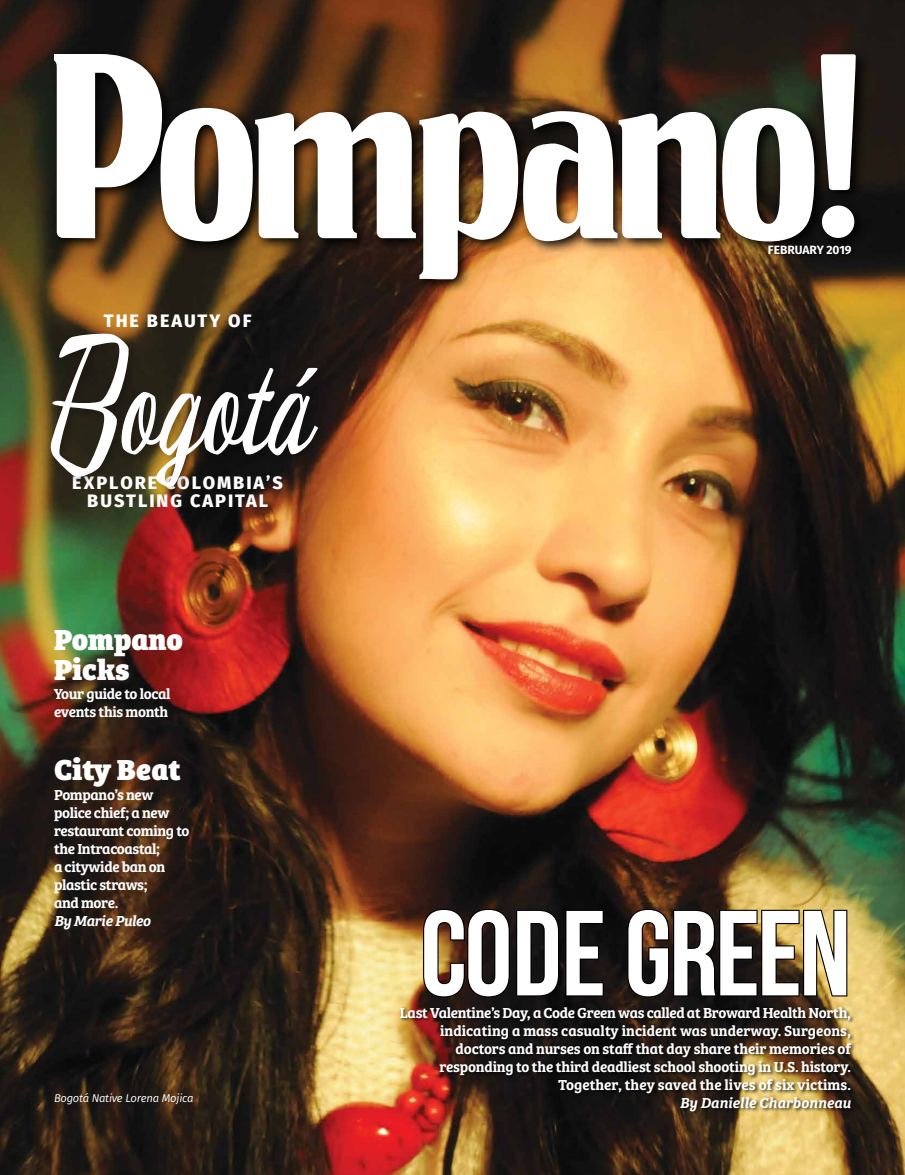
<style>
.page{position:relative;width:905px;height:1175px;background:#fff}
.page>*{position:absolute;margin:0;border:0;box-sizing:border-box;transform-origin:0 0}
.t1{font:168px "Kon Tiki Lounge JF";color:#fff}
.t2{font:120.6px "Bebas Neue";letter-spacing:-.02em;color:#fff}
.t3{font:30px/30px "Bree Serif Eb";color:#fff}
.t4{font:800 18px/18px "Fira Sans";letter-spacing:.11em;color:#fff;text-align:center}
.t5{font:15px/18px "Bree Serif Sb";letter-spacing:-.025em;color:#fff}
.t6{font:italic 15px "Bree Serif Sb";letter-spacing:-.005em;color:#fff}
.t7{font:italic 15px "Bree Serif Sb";letter-spacing:-.03em;color:#fff}
.t8{font:700 12px "Fira Sans";letter-spacing:-.005em;color:#fff}
.t9{font:italic 11.25px "Fira Sans";letter-spacing:-.02em;color:#fff}
</style>
<div class="page">
<img style="left:0;top:0;width:904px;height:1174px">
<svg style="left:422px;top:907px;width:183px;height:91px;background:#251a12"></svg>
<svg style="left:626px;top:907px;width:222px;height:91px;background:#4a3c24"></svg>
<div style="left:48px;top:48px;width:822px;height:246px;background:#000;opacity:.95"></div>
<svg style="left:54px;top:54px;width:760px;height:225px"></svg>
<svg style="left:820px;top:54px;width:36px;height:184px"></svg>
<div style="left:767px;top:244px;width:88px;height:15px;background:#000;opacity:.75"></div>
<div style="left:399px;top:1005px;width:456px;height:110px;background:#000;opacity:.75"></div>
<div style="left:47px;top:330px;width:281px;height:167px;background:#000;opacity:.2"></div>
<p class="t4" style="left:104px;top:311px;width:149px">THE BEAUTY OF</p>
<h1 class="t1" style="left:44px;top:288px;width:269px">Bogotá</h1>
<p class="t4" style="left:72px;top:474px;width:212px">EXPLORE COLOMBIA’S<br>BUSTLING CAPITAL</p>
<h3 class="t3" style="left:54px;top:622px;width:130px">Pompano<br>Picks</h3>
<p class="t5" style="left:54px;top:684px;width:118px">Your guide to local events this month</p>
<h3 class="t3" style="left:54px;top:752px;width:128px">City Beat</h3>
<p class="t5" style="left:54px;top:784px;width:137px">Pompano’s new police chief; a new restaurant coming to the Intracoastal;<br>a citywide ban on plastic straws;<br>and more.</p>
<p class="t7" style="left:54px;top:908px;width:98px">By Marie Puleo</p>
<p class="t9" style="left:54px;top:1090px;width:141px">Bogotá Native Lorena Mojica</p>
<p class="t8" style="left:767px;top:241px;width:85px">FEBRUARY 2019</p>
<h2 class="t2" style="left:420px;top:887px;width:432px">CODE GREEN</h2>
<p class="t5" style="left:400px;top:1002px;width:452px;text-align:right">Last Valentine’s Day, a Code Green was called at Broward Health North, indicating a mass casualty incident was underway. Surgeons, doctors and nurses on staff that day share their memories of responding to the third deadliest school shooting in U.S. history.<br>Together, they saved the lives of six victims.</p>
<p class="t6" style="left:679px;top:1090px;width:173px">By Danielle Charbonneau</p>
</div>
